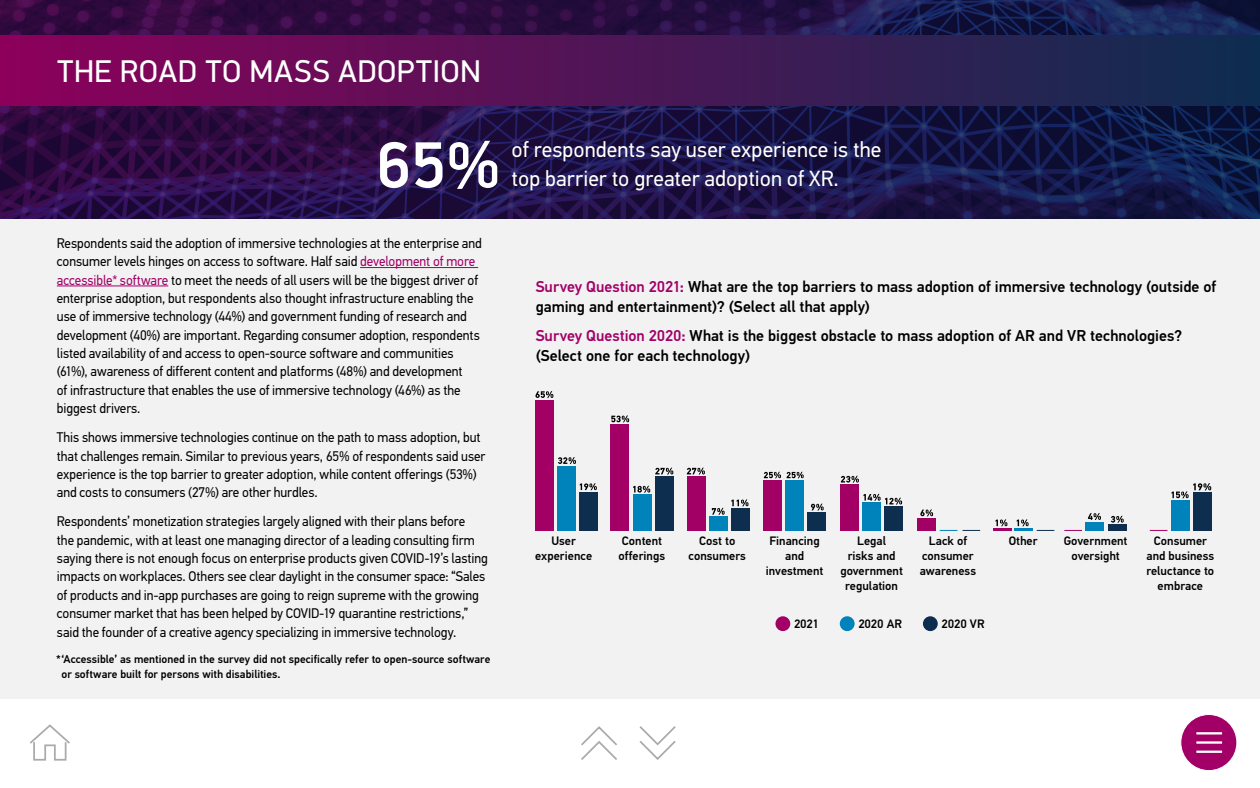
<style>
.page{position:relative;width:1260px;height:788px;background:#fff}
.page>*{position:absolute;margin:0;border:0;box-sizing:border-box;transform-origin:0 0}
.t1{font:500 65.8px "PF Din Display Pro";color:#fff}
.Page_Headers{font:31.5px "PF Din Display Pro";letter-spacing:.02em;color:#fff}
.Body{font:21.88px "PF Din Text Pro";letter-spacing:.005em;color:#fff}
.Question{font:500 15.75px/20.1px "PF Din Text Pro";color:#000}
.Body-2{font:14px/18.4px "PF Din Text Pro";letter-spacing:-.005em;color:#000;scale:.96 1}
.Chart_Label_Text{font:500 12.25px/14.9px "PF Din Text Pro";color:#000;text-align:center}
.Question-2{font:500 12.25px "PF Din Text Pro";letter-spacing:-.01em;color:#000}
.Question-3{font:500 11.38px/15.8px "PF Din Text Pro";color:#000}
.s1{color:#a20067}
</style>
<div class="page">
<svg style="left:639px;top:726px;width:37px;height:34px"></svg>
<svg style="left:581px;top:726px;width:36px;height:34px"></svg>
<svg style="left:30px;top:724px;width:40px;height:37px"></svg>
<div style="left:1181px;top:714px;width:56px;height:56px;background:#a20067;border-radius:50%"></div>
<div style="left:1180px;top:714px;width:57px;height:57px;border:1px solid #fff;border-radius:50%"></div>
<hr style="left:1196px;top:732px;width:26px;height:2px;background:#fff">
<hr style="left:1196px;top:750px;width:26px;height:2px;background:#fff">
<hr style="left:1196px;top:741px;width:26px;height:2px;background:#fff">
<div style="left:0;top:0;width:1260px;height:698px;background:#f2f2f2"></div>
<svg style="left:0;top:0;width:1260px;height:219px;background:#211347"></svg>
<div style="left:0;top:35px;width:1260px;height:70px;background:linear-gradient(to right,#8c005b,#0d2d50)"></div>
<hr style="left:360px;top:267px;width:118px;height:1px;background:#a20067">
<hr style="left:57px;top:285px;width:111px;height:1px;background:#a20067">
<div style="left:775px;top:616px;width:15px;height:15px;background:#a20067;border-radius:50%"></div>
<div style="left:840px;top:616px;width:15px;height:15px;background:#0082ba;border-radius:50%"></div>
<div style="left:923px;top:616px;width:15px;height:15px;background:#0c2d50;border-radius:50%"></div>
<div style="left:535px;top:400px;width:19px;height:130px;background:#a30066"></div>
<div style="left:557px;top:466px;width:19px;height:64px;background:#0082ba"></div>
<div style="left:580px;top:492px;width:18px;height:38px;background:#0d2e4f"></div>
<div style="left:611px;top:424px;width:18px;height:106px;background:#a30066"></div>
<div style="left:633px;top:494px;width:18px;height:36px;background:#0082ba"></div>
<div style="left:655px;top:476px;width:18px;height:54px;background:#0d2e4f"></div>
<div style="left:687px;top:476px;width:18px;height:54px;background:#a30066"></div>
<div style="left:709px;top:516px;width:18px;height:14px;background:#0082ba"></div>
<div style="left:731px;top:508px;width:18px;height:22px;background:#0d2e4f"></div>
<div style="left:763px;top:480px;width:19px;height:50px;background:#a30066"></div>
<div style="left:786px;top:480px;width:18px;height:50px;background:#0082ba"></div>
<div style="left:808px;top:512px;width:18px;height:18px;background:#0d2e4f"></div>
<div style="left:840px;top:484px;width:19px;height:46px;background:#a30066"></div>
<div style="left:862px;top:502px;width:19px;height:28px;background:#0082ba"></div>
<div style="left:885px;top:506px;width:18px;height:24px;background:#0d2e4f"></div>
<div style="left:917px;top:518px;width:19px;height:12px;background:#a30066"></div>
<div style="left:1086px;top:522px;width:18px;height:8px;background:#0082ba"></div>
<div style="left:1108px;top:524px;width:18px;height:6px;background:#0d2e4f"></div>
<div style="left:1171px;top:500px;width:19px;height:30px;background:#0082ba"></div>
<div style="left:1193px;top:492px;width:19px;height:38px;background:#0d2e4f"></div>
<svg style="left:535px;top:391px;width:18px;height:7px"></svg>
<svg style="left:558px;top:457px;width:18px;height:7px"></svg>
<svg style="left:580px;top:483px;width:17px;height:7px"></svg>
<svg style="left:611px;top:415px;width:18px;height:7px"></svg>
<svg style="left:633px;top:485px;width:17px;height:7px"></svg>
<svg style="left:655px;top:467px;width:18px;height:7px"></svg>
<svg style="left:687px;top:467px;width:18px;height:7px"></svg>
<svg style="left:712px;top:508px;width:13px;height:6px"></svg>
<svg style="left:731px;top:499px;width:17px;height:7px"></svg>
<svg style="left:764px;top:471px;width:17px;height:7px"></svg>
<svg style="left:787px;top:471px;width:17px;height:7px"></svg>
<svg style="left:811px;top:503px;width:13px;height:7px"></svg>
<svg style="left:841px;top:475px;width:18px;height:7px"></svg>
<svg style="left:864px;top:494px;width:38px;height:10px"></svg>
<svg style="left:920px;top:509px;width:13px;height:7px"></svg>
<svg style="left:1088px;top:513px;width:13px;height:7px"></svg>
<svg style="left:1111px;top:515px;width:13px;height:7px"></svg>
<svg style="left:1172px;top:483px;width:39px;height:15px"></svg>
<svg style="left:940px;top:530px;width:17px;height:1px"></svg>
<svg style="left:1064px;top:530px;width:18px;height:1px"></svg>
<svg style="left:1150px;top:530px;width:17px;height:1px"></svg>
<svg style="left:963px;top:530px;width:17px;height:1px"></svg>
<svg style="left:993px;top:519px;width:61px;height:12px"></svg>
<p class="Page_Headers" style="left:57px;top:53px;width:425px">THE ROAD TO MASS ADOPTION</p>
<p class="t1" style="left:377px;top:126px;width:125px">65%</p>
<p class="Body" style="left:512px;top:137px;width:371px">of respondents say user experience is the</p>
<p class="Body" style="left:512px;top:166px;width:329px">top barrier to greater adoption of XR.</p>
<p class="Body-2" style="left:57px;top:234px;width:444px">Respondents said the adoption of immersive technologies at the enterprise and consumer levels hinges on access to software. Half said <span class="s1">development of more accessible* software</span> to meet the needs of all users will be the biggest driver of enterprise adoption, but respondents also thought infrastructure enabling the use of immersive technology (44%) and government funding of research and development (40%) are important. Regarding consumer adoption, respondents listed availability of and access to open-source software and communities (61%), awareness of different content and platforms (48%) and development<br>of infrastructure that enables the use of immersive technology (46%) as the biggest drivers.</p>
<p class="Body-2" style="left:57px;top:428px;width:448px">This shows immersive technologies continue on the path to mass adoption, but that challenges remain. Similar to previous years, 65% of respondents said user experience is the top barrier to greater adoption, while content offerings (53%) and costs to consumers (27%) are other hurdles.</p>
<p class="Body-2" style="left:57px;top:512px;width:451px">Respondents’ monetization strategies largely aligned with their plans before<br>the pandemic, with at least one managing director of a leading consulting firm saying there is not enough focus on enterprise products given COVID-19’s lasting impacts on workplaces. Others see clear daylight in the consumer space: “Sales of products and in-app purchases are going to reign supreme with the growing consumer market that has been helped by COVID-19 quarantine restrictions,” said the founder of a creative agency specializing in immersive technology.</p>
<p class="Question-3" style="left:62px;top:651px;width:430px;text-indent:-6px">* ‘Accessible’ as mentioned in the survey did not specifically refer to open-source software or software built for persons with disabilities.</p>
<p class="Question" style="left:536px;top:276px;width:682px"><span class="s1">Survey Question 2021:</span> What are the top barriers to mass adoption of immersive technology (outside of gaming and entertainment)? (Select all that apply)</p>
<p class="Question" style="left:536px;top:325px;width:648px"><span class="s1">Survey Question 2020:</span> What is the biggest obstacle to mass adoption of AR and VR technologies? (Select one for each technology)</p>
<p class="Chart_Label_Text" style="left:552px;top:534px;width:26px">User</p>
<p class="Chart_Label_Text" style="left:535px;top:549px;width:59px">experience</p>
<p class="Chart_Label_Text" style="left:622px;top:534px;width:42px">Content</p>
<p class="Chart_Label_Text" style="left:619px;top:549px;width:48px">offerings</p>
<p class="Chart_Label_Text" style="left:699px;top:534px;width:38px">Cost to</p>
<p class="Chart_Label_Text" style="left:689px;top:549px;width:59px">consumers</p>
<p class="Chart_Label_Text" style="left:770px;top:534px;width:52px">Financing</p>
<p class="Chart_Label_Text" style="left:785px;top:549px;width:20px">and</p>
<p class="Chart_Label_Text" style="left:766px;top:563px;width:59px">investment</p>
<p class="Chart_Label_Text" style="left:840px;top:534px;width:64px">Legal<br>risks and government regulation</p>
<p class="Chart_Label_Text" style="left:920px;top:534px;width:58px">Lack of consumer awareness</p>
<p class="Chart_Label_Text" style="left:1009px;top:534px;width:30px">Other</p>
<p class="Chart_Label_Text" style="left:1064px;top:534px;width:65px">Government</p>
<p class="Chart_Label_Text" style="left:1072px;top:549px;width:50px">oversight</p>
<p class="Question-2" style="left:794px;top:616px;width:26px">2021</p>
<p class="Question-2" style="left:858px;top:616px;width:45px">2020 AR</p>
<p class="Question-2" style="left:941px;top:616px;width:45px">2020 VR</p>
<p class="Chart_Label_Text" style="left:1146px;top:534px;width:69px">Consumer and business reluctance to embrace</p>
</div>
